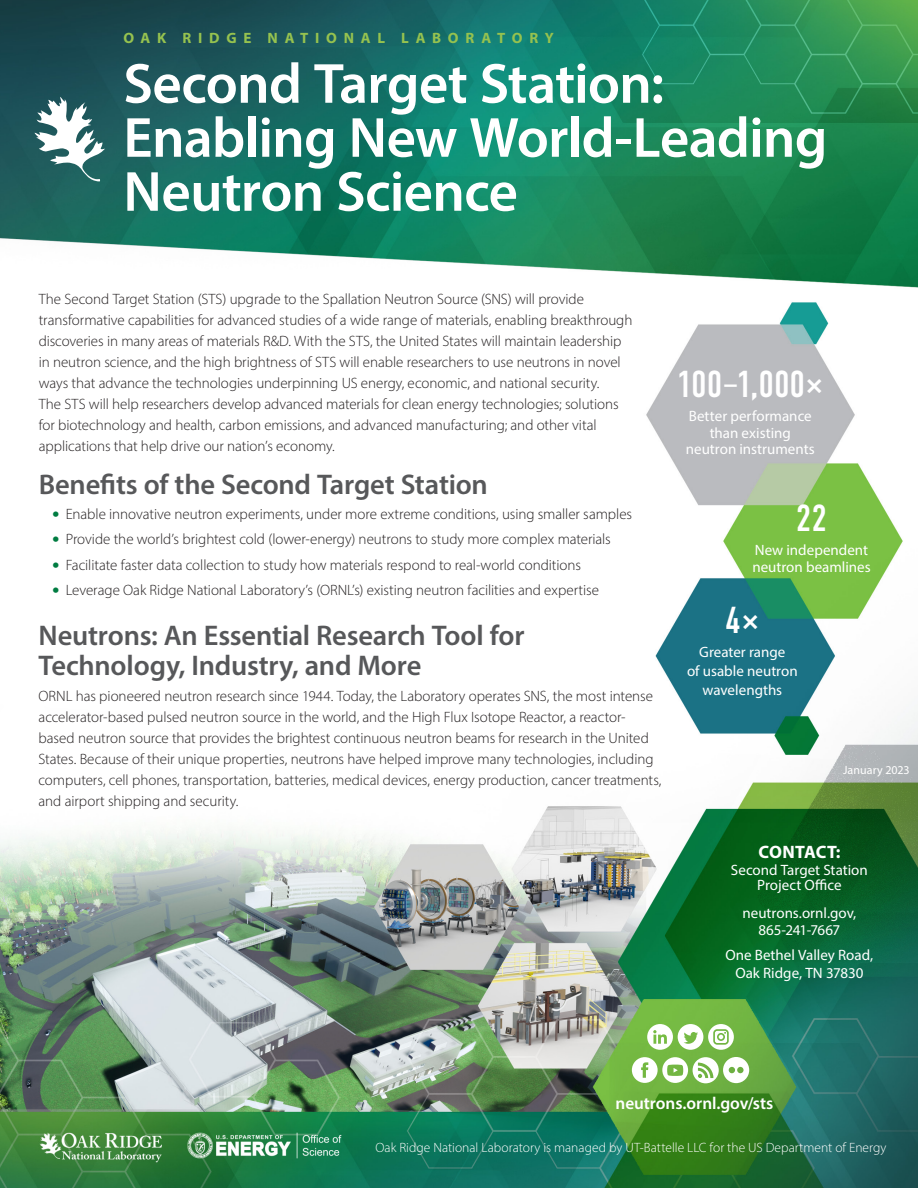
<style>
.page{position:relative;width:918px;height:1188px;background:#fff}
.page>*{position:absolute;margin:0;border:0;box-sizing:border-box;transform-origin:0 0}
.t1{font:600 57px/54px "Myriad Pro";letter-spacing:-.015em;color:#fff}
.body_text{font:37.5px "DIN Condensed";color:#fff}
.Bullet_list{font:600 28.5px/30px "Myriad Pro";letter-spacing:-.005em;color:#57585a}
.body_text-2{font:700 18px "Myriad Pro";letter-spacing:.005em;color:#fff}
.subtitle{font:600 17.25px "Myriad Pro";letter-spacing:-.005em;color:#fff}
.Bullet_list-2{font:300 15px/21px "Myriad Pro";letter-spacing:-.005em;color:#231f20}
.body_text-3{font:15px/16.5px "Myriad Pro";color:#fff;text-align:center}
.Bullet_list-3{font:700 15px "Myriad Pro";letter-spacing:.445em;color:#96c24f}
.body_text-4{font:15px "Myriad Pro";letter-spacing:-.03em;color:#fff}
.body_text-5{font:300 13.5px "Myriad Pro";color:#fff}
.subtitle-2{font:12px "Myriad Pro";letter-spacing:.005em;color:#fff}
.s1{font-size:30px;color:#007c41}
</style>
<div class="page">
<img style="left:0;top:0;width:918px;height:1188px">
<svg style="left:647px;top:1024px;width:87px;height:26px"></svg>
<svg style="left:632px;top:1057px;width:117px;height:26px"></svg>
<svg style="left:35px;top:97px;width:70px;height:85px"></svg>
<p class="Bullet_list-3" style="left:123px;top:28px;width:432px">OAK RIDGE NATIONAL LABORATORY</p>
<p class="t1" style="left:123px;top:55px;width:706px">Second Target Station:<br>Enabling New World-Leading<br>Neutron Science</p>
<p class="Bullet_list-2" style="left:39px;top:288px;width:595px">The Second Target Station (STS) upgrade to the Spallation Neutron Source (SNS) will provide transformative capabilities for advanced studies of a wide range of materials, enabling breakthrough discoveries in many areas of materials R&amp;D. With the STS, the United States will maintain leadership in neutron science, and the high brightness of STS will enable researchers to use neutrons in novel ways that advance the technologies underpinning US energy, economic, and national security.<br>The STS will help researchers develop advanced materials for clean energy technologies; solutions for biotechnology and health, carbon emissions, and advanced manufacturing; and other vital applications that help drive our nation’s economy.</p>
<p class="Bullet_list" style="left:39px;top:468px;width:451px">Benefits of the Second Target Station</p>
<p class="Bullet_list-2" style="left:52px;top:503px;width:582px"><span class="s1">•</span> Enable innovative neutron experiments, under more extreme conditions, using smaller samples</p>
<p class="Bullet_list-2" style="left:52px;top:529px;width:560px"><span class="s1">•</span> Provide the world’s brightest cold (lower-energy) neutrons to study more complex materials</p>
<p class="Bullet_list-2" style="left:52px;top:554px;width:530px"><span class="s1">•</span> Facilitate faster data collection to study how materials respond to real-world conditions</p>
<p class="Bullet_list-2" style="left:52px;top:579px;width:548px"><span class="s1">•</span> Leverage Oak Ridge National Laboratory’s (ORNL’s) existing neutron facilities and expertise</p>
<p class="Bullet_list" style="left:39px;top:620px;width:488px">Neutrons: An Essential Research Tool for<br>Technology, Industry, and More</p>
<p class="Bullet_list-2" style="left:39px;top:685px;width:625px">ORNL has pioneered neutron research since 1944. Today, the Laboratory operates SNS, the most intense accelerator-based pulsed neutron source in the world, and the High Flux Isotope Reactor, a reactor&shy;based neutron source that provides the brightest continuous neutron beams for research in the United States. Because of their unique properties, neutrons have helped improve many technologies, including computers, cell phones, transportation, batteries, medical devices, energy production, cancer treatments, and airport shipping and security.</p>
<p class="body_text" style="left:677px;top:363px;width:148px">100–1,000×</p>
<p class="body_text-3" style="left:686px;top:408px;width:131px">Better performance than existing neutron instruments</p>
<p class="body_text" style="left:796px;top:497px;width:33px">22</p>
<p class="body_text-3" style="left:752px;top:542px;width:120px;text-align:left">New independent neutron beamlines</p>
<p class="body_text" style="left:725px;top:599px;width:36px">4×</p>
<p class="body_text-3" style="left:687px;top:642px;width:112px;line-height:19.5px">Greater range<br>of usable neutron</p>
<p class="body_text-3" style="left:703px;top:681px;width:81px">wavelengths</p>
<p class="subtitle-2" style="left:843px;top:763px;width:68px">January 2023</p>
<p class="body_text-2" style="left:758px;top:840px;width:84px">CONTACT:</p>
<p class="body_text-3" style="left:731px;top:863px;width:138px;line-height:15px">Second Target Station<br>Project Office</p>
<p class="body_text-3" style="left:742px;top:905px;width:115px">neutrons.ornl.gov,</p>
<p class="body_text-4" style="left:758px;top:921px;width:83px">865-241-7667</p>
<p class="body_text-3" style="left:725px;top:946px;width:150px;line-height:18px">One Bethel Valley Road,<br>Oak Ridge, TN 37830</p>
<p class="subtitle" style="left:616px;top:1092px;width:159px">neutrons.ornl.gov/sts</p>
<p class="body_text-5" style="left:376px;top:1139px;width:512px">Oak Ridge National Laboratory is managed by UT-Battelle LLC for the US Department of Energy</p>
</div>
